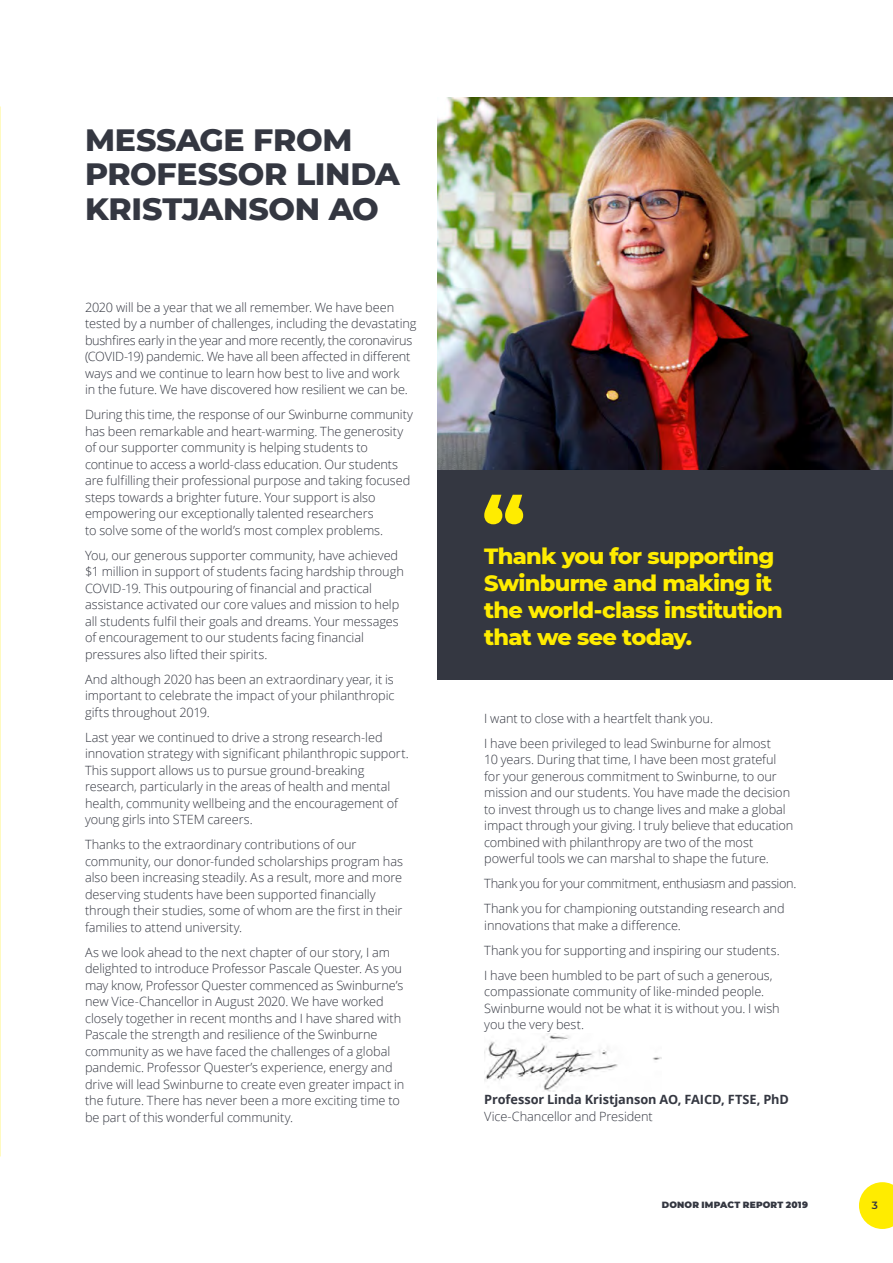
<style>
.page{position:relative;width:893px;height:1263px;background:#fff}
.page>*{position:absolute;margin:0;border:0;box-sizing:border-box;transform-origin:0 0}
._1e__Intro_Para__Gre{font:800 31.5px/34.5px "Montserrat";letter-spacing:-.01em;color:#343741}
._1a__Body{font:800 22.5px/27px "Montserrat";letter-spacing:-.03em;color:#ffec00}
._1a__Body-2{font:300 12.75px/16.5px "Open Sans";letter-spacing:-.01em;color:#343741}
._1a__Body-3{font:700 12.75px/16.6px "Open Sans";letter-spacing:-.005em;color:#343741}
.t1{font:600 10.5px "Montserrat";color:#343741}
.t2{font:900 9px "Montserrat";letter-spacing:.02em;color:#343741}
.s1{font-weight:300}
</style>
<div class="page">
<img style="left:438px;top:98px;width:455px;height:372px">
<img style="left:484px;top:1034px;width:177px;height:57px">
<div style="left:438px;top:470px;width:455px;height:210px;background:#343741"></div>
<svg style="left:484px;top:495px;width:39px;height:29px"></svg>
<svg style="left:859px;top:1182px;width:34px;height:47px;background:#ffef29"></svg>
<p class="_1e__Intro_Para__Gre" style="left:85px;top:121px;width:316px">MESSAGE FROM<br>PROFESSOR LINDA<br>KRISTJANSON AO</p>
<p class="_1a__Body-2" style="left:85px;top:298px;width:333px">2020 will be a year that we all remember. We have been tested by a number of challenges, including the devastating bushfires early in the year and more recently, the coronavirus (COVID-19) pandemic. We have all been affected in different ways and we continue to learn how best to live and work<br>in the future. We have discovered how resilient we can be.</p>
<p class="_1a__Body-2" style="left:85px;top:406px;width:330px">During this time, the response of our Swinburne community has been remarkable and heart-warming. The generosity of our supporter community is helping students to continue to access a world-class education. Our students are fulfilling their professional purpose and taking focused steps towards a brighter future. Your support is also empowering our exceptionally talented researchers<br>to solve some of the world’s most complex problems.</p>
<p class="_1a__Body-2" style="left:85px;top:546px;width:320px">You, our generous supporter community, have achieved $1 million in support of students facing hardship through COVID-19. This outpouring of financial and practical assistance activated our core values and mission to help all students fulfil their goals and dreams. Your messages of encouragement to our students facing financial pressures also lifted their spirits.</p>
<p class="_1a__Body-2" style="left:85px;top:670px;width:311px;text-align:justify">And although 2020 has been an extraordinary year, it is important to celebrate the impact of your philanthropic gifts throughout 2019.</p>
<p class="_1a__Body-2" style="left:85px;top:728px;width:325px">Last year we continued to drive a strong research-led innovation strategy with significant philanthropic support.<br>This support allows us to pursue ground-breaking research, particularly in the areas of health and mental health, community wellbeing and the encouragement of young girls into STEM careers.</p>
<p class="_1a__Body-2" style="left:85px;top:836px;width:319px">Thanks to the extraordinary contributions of our community, our donor-funded scholarships program has also been increasing steadily. As a result, more and more deserving students have been supported financially through their studies, some of whom are the first in their families to attend university.</p>
<p class="_1a__Body-2" style="left:85px;top:943px;width:321px">As we look ahead to the next chapter of our story, I am delighted to introduce Professor Pascale Quester. As you may know, Professor Quester commenced as Swinburne’s new Vice-Chancellor in August 2020. We have worked closely together in recent months and I have shared with Pascale the strength and resilience of the Swinburne community as we have faced the challenges of a global pandemic. Professor Quester’s experience, energy and drive will lead Swinburne to create even greater impact in the future. There has never been a more exciting time to be part of this wonderful community.</p>
<p class="_1a__Body" style="left:484px;top:541px;width:300px">Thank you for supporting<br>Swinburne and making it the world-class institution that we see today.</p>
<p class="_1a__Body-2" style="left:484px;top:709px;width:230px">I want to close with a heartfelt thank you.</p>
<p class="_1a__Body-2" style="left:484px;top:734px;width:310px">I have been privileged to lead Swinburne for almost<br>10 years. During that time, I have been most grateful for your generous commitment to Swinburne, to our mission and our students. You have made the decision to invest through us to change lives and make a global impact through your giving. I truly believe that education combined with philanthropy are two of the most powerful tools we can marshal to shape the future.</p>
<p class="_1a__Body-2" style="left:484px;top:875px;width:314px">Thank you for your commitment, enthusiasm and passion.</p>
<p class="_1a__Body-2" style="left:484px;top:900px;width:302px">Thank you for championing outstanding research and innovations that make a difference.</p>
<p class="_1a__Body-2" style="left:484px;top:941px;width:297px">Thank you for supporting and inspiring our students.</p>
<p class="_1a__Body-2" style="left:484px;top:966px;width:297px">I have been humbled to be part of such a generous, compassionate community of like-minded people.<br>Swinburne would not be what it is without you. I wish you the very best.</p>
<p class="_1a__Body-3" style="left:484px;top:1091px;width:306px">Professor Linda Kristjanson AO, FAICD, FTSE, PhD<br><span class="s1">Vice-Chancellor and President</span></p>
<p class="t2" style="left:662px;top:1198px;width:148px">DONOR IMPACT REPORT 2019</p>
<p class="t1" style="left:872px;top:1197px;width:8px">3</p>
</div>
